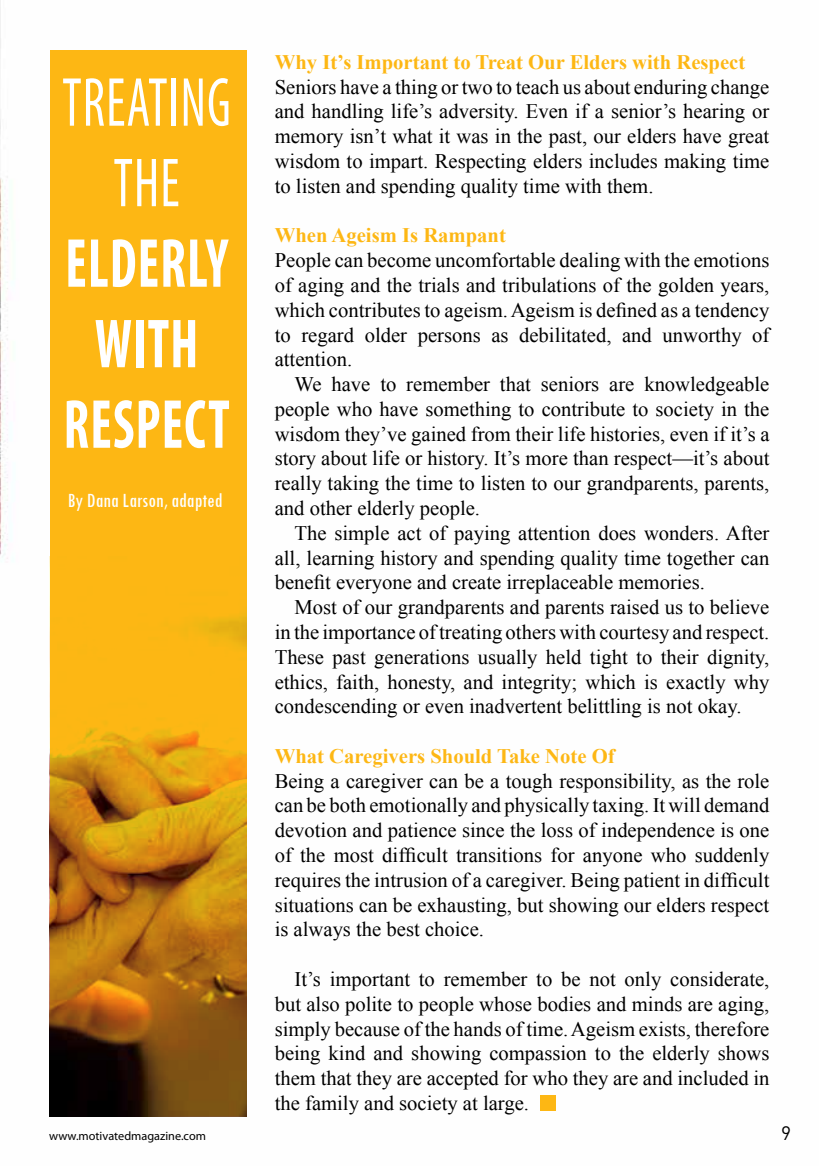
<style>
.page{position:relative;width:819px;height:1166px;background:#fff}
.page>*{position:absolute;margin:0;border:0;box-sizing:border-box;transform-origin:0 0}
.t1{font:700 condensed 70px/80.5px "Myriad Pro";letter-spacing:.02em;color:#fff;text-align:center;scale:.78 1}
.t2{font:condensed 70px/80.5px "Myriad Pro";letter-spacing:.02em;color:#fff;text-align:center;scale:.78 1}
.t3{font:condensed 21px "Tw Cen";color:#fff}
.t4{font:20.65px/24.8px "Times New Roman";color:#000;text-align:justify}
.t5{font:700 20.65px "Times New Roman";color:#fdb714}
.t6{font:19.25px "DIN Pro";color:#000}
.t7{font:12.25px "Myriad Pro";color:#000}
</style>
<div class="page">
<div style="left:540px;top:1095px;width:15px;height:16px;background:#fdb714"></div>
<div style="left:51px;top:50px;width:196px;height:1066px;background:#fdb714"></div>
<img style="left:49px;top:556px;width:198px;height:560px">
<h1 class="t2" style="left:62px;top:61px;width:218px">TREATI NG<br>TH E</h1>
<h1 class="t1" style="left:63px;top:222px;width:214px">ELDERLY<br>WITH<br>RESPECT</h1>
<p class="t3" style="left:68px;top:488px;width:156px">By Dana Larson, adapted</p>
<p class="t5" style="left:275px;top:48px;width:472px">Why It’s Important to Treat Our Elders with Respect</p>
<p class="t4" style="left:275px;top:74px;width:496px">Seniors have a thing or two to teach us about enduring change and handling life’s adversity. Even if a senior’s hearing or memory isn’t what it was in the past, our elders have great wisdom to impart. Respecting elders includes making time to listen and spending quality time with them.</p>
<p class="t5" style="left:275px;top:221px;width:233px">When Ageism Is Rampant</p>
<p class="t4" style="left:275px;top:247px;width:496px">People can become uncomfortable dealing with the emotions of aging and the trials and tribulations of the golden years, which contributes to ageism. Ageism is defined as a tendency to regard older persons as debilitated, and unworthy of attention.</p>
<p class="t4" style="left:275px;top:371px;width:496px;text-indent:20px">We have to remember that seniors are knowledgeable people who have something to contribute to society in the wisdom they’ve gained from their life histories, even if it’s a story about life or history. It’s more than respect—it’s about really taking the time to listen to our grandparents, parents, and other elderly people.</p>
<p class="t4" style="left:275px;top:520px;width:496px;text-indent:20px">The simple act of paying attention does wonders. After all, learning history and spending quality time together can benefit everyone and create irreplaceable memories.</p>
<p class="t4" style="left:275px;top:594px;width:496px;text-indent:20px">Most of our grandparents and parents raised us to believe in the importance of treating others with courtesy and respect.<br>These past generations usually held tight to their dignity, ethics, faith, honesty, and integrity; which is exactly why condescending or even inadvertent belittling is not okay.</p>
<p class="t5" style="left:275px;top:742px;width:341px">What Caregivers Should Take Note Of</p>
<p class="t4" style="left:275px;top:768px;width:496px">Being a caregiver can be a tough responsibility, as the role can be both emotionally and physically taxing. It will demand devotion and patience since the loss of independence is one of the most difficult transitions for anyone who suddenly requires the intrusion of a caregiver. Being patient in difficult situations can be exhausting, but showing our elders respect is always the best choice.</p>
<p class="t4" style="left:275px;top:966px;width:496px;text-indent:20px">It’s important to remember to be not only considerate, but also polite to people whose bodies and minds are aging, simply because of the hands of time. Ageism exists, therefore being kind and showing compassion to the elderly shows them that they are accepted for who they are and included in the family and society at large.</p>
<p class="t7" style="left:49px;top:1128px;width:158px">www.motivatedmagazine.com</p>
<p class="t6" style="left:781px;top:1120px;width:12px">9</p>
</div>
